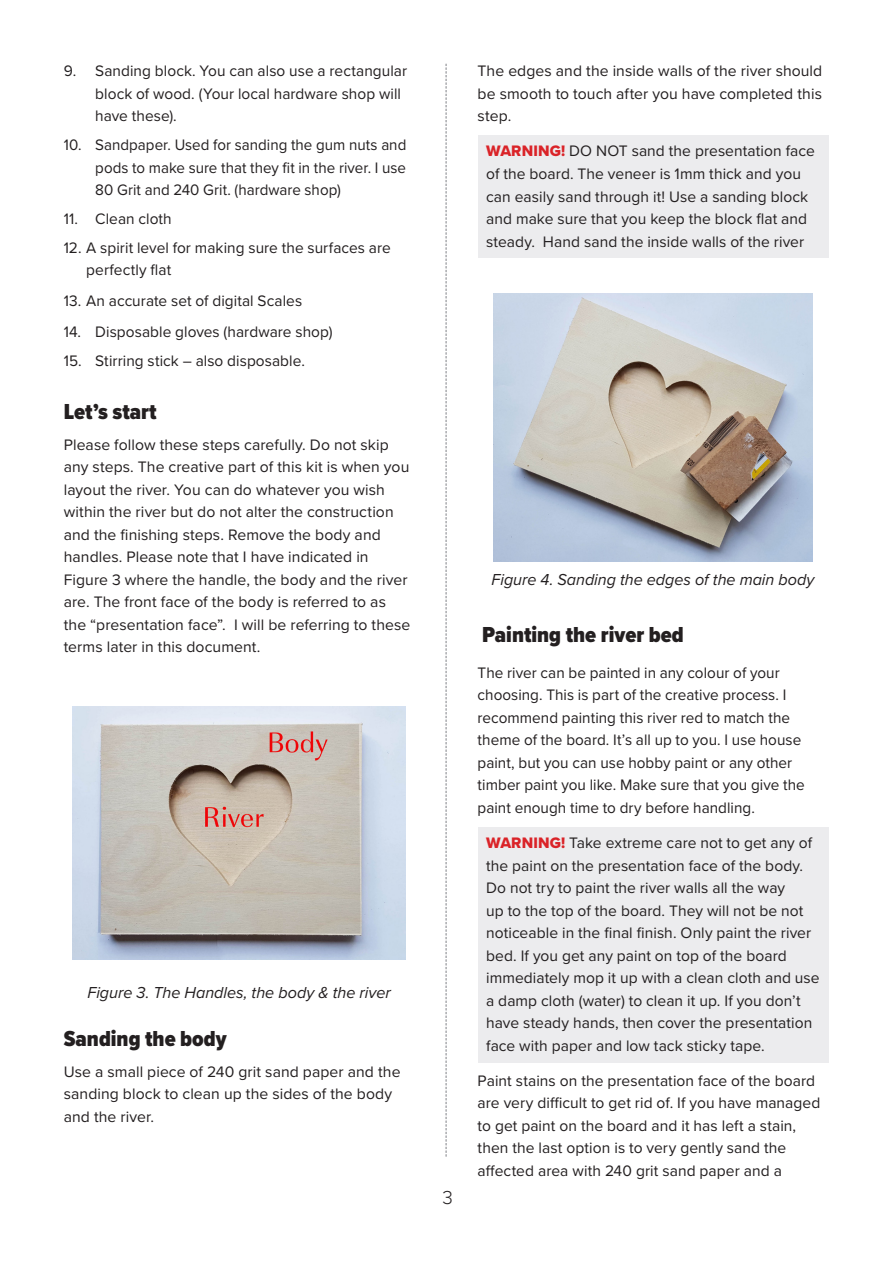
<style>
.page{position:relative;width:893px;height:1263px;background:#fff}
.page>*{position:absolute;margin:0;border:0;box-sizing:border-box;transform-origin:0 0}
.t1{font:900 22.5px "Proxima Nova Cond";color:#231f20}
.t2{font:300 19.5px "Proxima Nova";color:#231f20}
.Figs{font:italic 16.5px "Proxima Nova";color:#231f20}
.T1{font:15.75px/22.5px "Proxima Nova";letter-spacing:.005em;color:#231f20}
.W{font:15.75px/22.5px "Proxima Nova";letter-spacing:.005em;color:#231f20}
.T1-2{font:15.75px/22.5px "Proxima Nova";letter-spacing:.005em;color:#231f20;text-align:justify;scale:.96 1}
.s1{font-family:"Proxima Nova Extrabld";color:#da2328}
</style>
<div class="page">
<img style="left:73px;top:707px;width:332px;height:252px">
<div style="left:478px;top:136px;width:350px;height:122px;background:#ececee"></div>
<div style="left:478px;top:827px;width:350px;height:235px;background:#ececee"></div>
<img style="left:493px;top:293px;width:320px;height:268px">
<svg style="left:446px;top:64px;width:1px;height:1093px"></svg>
<p class="T1" style="left:95px;top:59px;width:313px;text-indent:-32px">9. Sanding block. You can also use a rectangular block of wood. (Your local hardware shop will have these).</p>
<p class="T1-2" style="left:95px;top:133px;width:326px;text-indent:-32px">10. Sandpaper. Used for sanding the gum nuts and pods to make sure that they fit in the river. I use 80 Grit and 240 Grit. (hardware shop)</p>
<p class="T1" style="left:64px;top:207px;width:109px">11. Clean cloth</p>
<p class="T1" style="left:86px;top:236px;width:306px;text-indent:-22px">12. A spirit level for making sure the surfaces are perfectly flat</p>
<p class="T1" style="left:64px;top:289px;width:240px">13. An accurate set of digital Scales</p>
<p class="T1" style="left:64px;top:320px;width:270px">14. Disposable gloves (hardware shop)</p>
<p class="T1" style="left:64px;top:349px;width:243px">15. Stirring stick – also disposable.</p>
<h3 class="t1" style="left:64px;top:395px;width:94px">Let’s start</h3>
<p class="T1" style="left:64px;top:433px;width:348px">Please follow these steps carefully. Do not skip any steps. The creative part of this kit is when you layout the river. You can do whatever you wish within the river but do not alter the construction and the finishing steps. Remove the body and handles. Please note that I have indicated in Figure 3 where the handle, the body and the river are. The front face of the body is referred to as the “presentation face”. I will be referring to these terms later in this document.</p>
<p class="Figs" style="left:88px;top:980px;width:305px">Figure 3. The Handles, the body &amp; the river</p>
<h3 class="t1" style="left:64px;top:1022px;width:164px">Sanding the body</h3>
<p class="T1" style="left:64px;top:1060px;width:338px">Use a small piece of 240 grit sand paper and the sanding block to clean up the sides of the body and the river.</p>
<p class="T1" style="left:478px;top:59px;width:346px;text-align:justify">The edges and the inside walls of the river should be smooth to touch after you have completed this step.</p>
<p class="W" style="left:486px;top:139px;width:330px"><span class="s1">WARNING!</span> DO NOT sand the presentation face of the board. The veneer is 1mm thick and you can easily sand through it! Use a sanding block and make sure that you keep the block flat and steady. Hand sand the inside walls of the river</p>
<p class="t2" style="left:442px;top:1183px;width:12px">3</p>
<p class="Figs" style="left:491px;top:567px;width:324px">Figure 4. Sanding the edges of the main body</p>
<h3 class="t1" style="left:482px;top:618px;width:203px">Painting the river bed</h3>
<p class="T1" style="left:478px;top:661px;width:329px">The river can be painted in any colour of your choosing. This is part of the creative process. I recommend painting this river red to match the theme of the board. It’s all up to you. I use house paint, but you can use hobby paint or any other timber paint you like. Make sure that you give the paint enough time to dry before handling.</p>
<p class="W" style="left:486px;top:831px;width:335px"><span class="s1">WARNING!</span> Take extreme care not to get any of the paint on the presentation face of the body.<br>Do not try to paint the river walls all the way<br>up to the top of the board. They will not be not noticeable in the final finish. Only paint the river bed. If you get any paint on top of the board immediately mop it up with a clean cloth and use a damp cloth (water) to clean it up. If you don’t have steady hands, then cover the presentation face with paper and low tack sticky tape.</p>
<p class="T1" style="left:478px;top:1069px;width:344px">Paint stains on the presentation face of the board are very difficult to get rid of. If you have managed to get paint on the board and it has left a stain, then the last option is to very gently sand the affected area with 240 grit sand paper and a</p>
</div>
